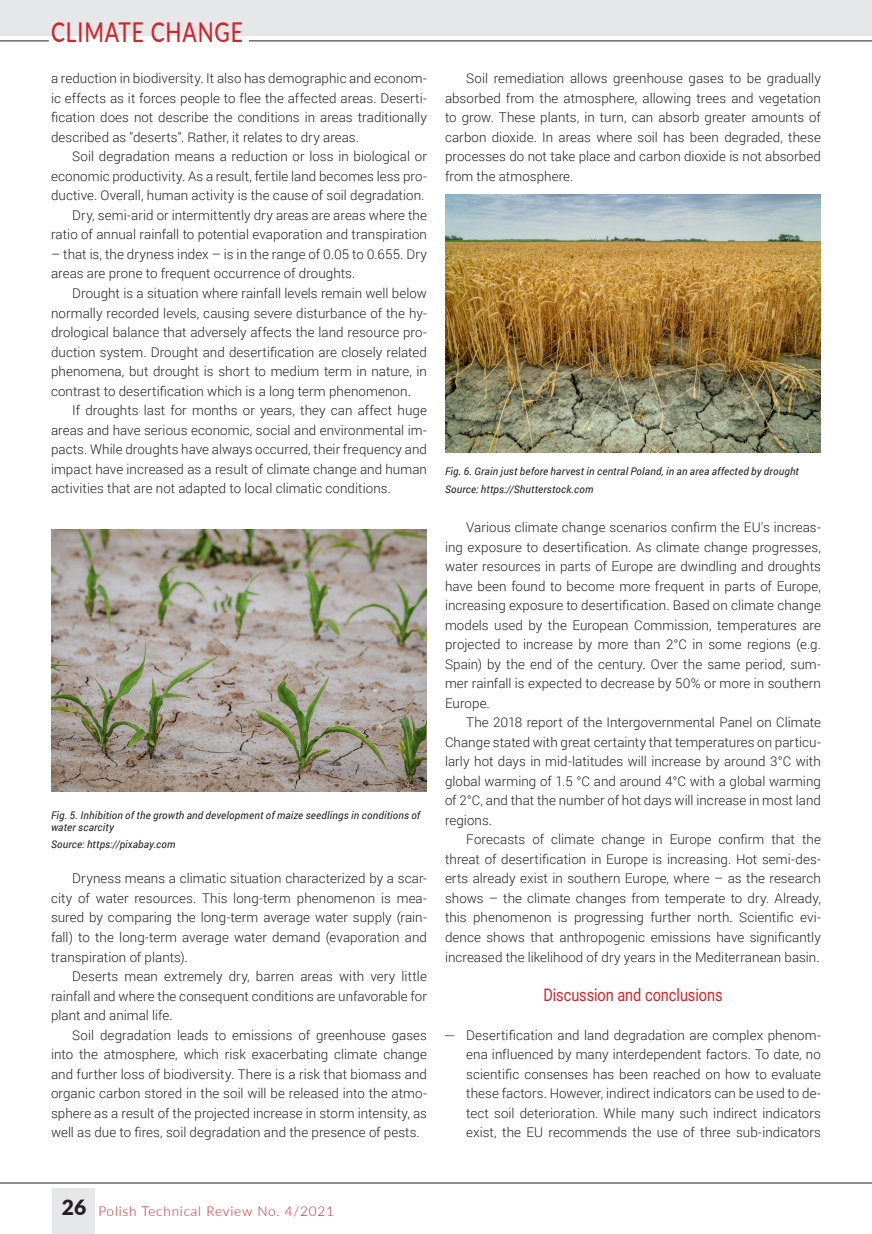
<style>
.page{position:relative;width:872px;height:1234px;background:#fff}
.page>*{position:absolute;margin:0;border:0;box-sizing:border-box;transform-origin:0 0}
.t1{font:500 27.3px "Lato";letter-spacing:.04em;color:#d1232a;scale:.77 1}
.SRODTYTOL{font:17.25px "Roboto";letter-spacing:-.005em;color:#d1232a;scale:.84 1}
.t2{font:300 13.5px "Lato";letter-spacing:.06em;color:#d1232a}
.Tekst_podstawowy_21{font:300 13.35px/19.5px "Roboto";letter-spacing:.005em;color:#231f20;text-align:justify}
.PODPIS_rysunku{font:italic 10.5px/12px "Roboto";letter-spacing:.02em;color:#231f20}
.s1{font-family:"Times New Roman";font-weight:400;font-size:18px}
.s2{font-weight:900;font-size:21px;color:#231f20}
</style>
<div class="page">
<div style="left:52px;top:1187px;width:42px;height:46px;background:#e6e7e9"></div>
<hr style="left:0;top:1182px;width:872px;height:1px;background:#231f20">
<hr style="left:0;top:40px;width:49px;height:1px;background:#231f20">
<hr style="left:249px;top:40px;width:623px;height:1px;background:#231f20">
<div style="left:0;top:0;width:872px;height:36px;background:#e6e7e9"></div>
<img style="left:51px;top:529px;width:376px;height:262px">
<img style="left:445px;top:194px;width:376px;height:258px">
<p class="t1" style="left:51px;top:12px;width:251px">CLIMATE CHANGE</p>
<p class="Tekst_podstawowy_21" style="left:51px;top:68px;width:377px">a reduction in biodiversity. It also has demographic and econom&shy;ic effects as it forces people to flee the affected areas. Deserti&shy;fication does not describe the conditions in areas traditionally described as "deserts". Rather, it relates to dry areas.</p>
<p class="Tekst_podstawowy_21" style="left:51px;top:146px;width:377px;text-indent:21px">Soil degradation means a reduction or loss in biological or economic productivity. As a result, fertile land becomes less pro&shy;ductive. Overall, human activity is the cause of soil degradation.</p>
<p class="Tekst_podstawowy_21" style="left:51px;top:205px;width:377px;text-align:right">Dry, semi-arid or intermittently dry areas are areas where the ratio of annual rainfall to potential evaporation and transpiration</p>
<p class="Tekst_podstawowy_21" style="left:51px;top:244px;width:377px">– that is, the dryness index – is in the range of 0.05 to 0.655. Dry areas are prone to frequent occurrence of droughts.</p>
<p class="Tekst_podstawowy_21" style="left:51px;top:283px;width:377px;text-indent:21px">Drought is a situation where rainfall levels remain well below normally recorded levels, causing severe disturbance of the hy&shy;drological balance that adversely affects the land resource pro&shy;duction system. Drought and desertification are closely related phenomena, but drought is short to medium term in nature, in contrast to desertification which is a long term phenomenon.</p>
<p class="Tekst_podstawowy_21" style="left:51px;top:400px;width:377px;text-indent:21px">If droughts last for months or years, they can affect huge areas and have serious economic, social and environmental im&shy;pacts. While droughts have always occurred, their frequency and impact have increased as a result of climate change and human activities that are not adapted to local climatic conditions.</p>
<p class="PODPIS_rysunku" style="left:51px;top:808px;width:371px">Fig. 5. Inhibition of the growth and development of maize seedlings in conditions of water scarcity</p>
<p class="PODPIS_rysunku" style="left:51px;top:838px;width:126px">Source: https://pixabay.com</p>
<p class="Tekst_podstawowy_21" style="left:51px;top:868px;width:377px;text-indent:21px">Dryness means a climatic situation characterized by a scar&shy;city of water resources. This long-term phenomenon is mea&shy;sured by comparing the long-term average water supply (rain&shy;fall) to the long-term average water demand (evaporation and transpiration of plants).</p>
<p class="Tekst_podstawowy_21" style="left:51px;top:965px;width:377px;text-indent:21px">Deserts mean extremely dry, barren areas with very little rainfall and where the consequent conditions are unfavorable for plant and animal life.</p>
<p class="Tekst_podstawowy_21" style="left:51px;top:1024px;width:377px;text-indent:21px">Soil degradation leads to emissions of greenhouse gases into the atmosphere, which risk exacerbating climate change and further loss of biodiversity. There is a risk that biomass and organic carbon stored in the soil will be released into the atmo&shy;sphere as a result of the projected increase in storm intensity, as well as due to fires, soil degradation and the presence of pests.</p>
<p class="Tekst_podstawowy_21" style="left:445px;top:68px;width:377px;text-indent:21px">Soil remediation allows greenhouse gases to be gradually absorbed from the atmosphere, allowing trees and vegetation to grow. These plants, in turn, can absorb greater amounts of carbon dioxide. In areas where soil has been degraded, these processes do not take place and carbon dioxide is not absorbed from the atmosphere.</p>
<p class="PODPIS_rysunku" style="left:445px;top:465px;width:355px">Fig. 6. Grain just before harvest in central Poland, in an area affected by drought</p>
<p class="PODPIS_rysunku" style="left:445px;top:482px;width:150px">Source: https://Shutterstock.com</p>
<p class="Tekst_podstawowy_21" style="left:445px;top:517px;width:377px;text-indent:21px">Various climate change scenarios confirm the EU's increas&shy;ing exposure to desertification. As climate change progresses, water resources in parts of Europe are dwindling and droughts have been found to become more frequent in parts of Europe, increasing exposure to desertification. Based on climate change models used by the European Commission, temperatures are projected to increase by more than 2°C in some regions (e.g.<br>Spain) by the end of the century. Over the same period, sum&shy;mer rainfall is expected to decrease by 50% or more in southern Europe.</p>
<p class="Tekst_podstawowy_21" style="left:445px;top:712px;width:377px;text-indent:21px">The 2018 report of the Intergovernmental Panel on Climate Change stated with great certainty that temperatures on particu&shy;larly hot days in mid-latitudes will increase by around 3°C with global warming of 1.5 °C and around 4°C with a global warming of 2°C, and that the number of hot days will increase in most land regions.</p>
<p class="Tekst_podstawowy_21" style="left:445px;top:829px;width:377px;text-indent:21px">Forecasts of climate change in Europe confirm that the threat of desertification in Europe is increasing. Hot semi-des&shy;erts already exist in southern Europe, where – as the research shows – the climate changes from temperate to dry. Already, this phenomenon is progressing further north. Scientific evi&shy;dence shows that anthropogenic emissions have significantly increased the likelihood of dry years in the Mediterranean basin.</p>
<p class="SRODTYTOL" style="left:543px;top:982px;width:215px">Discussion and conclusions</p>
<p class="Tekst_podstawowy_21" style="left:466px;top:1024px;width:356px;text-indent:-21px"><span class="s1">–</span> Desertification and land degradation are complex phenom&shy;ena influenced by many interdependent factors. To date, no scientific consenses has been reached on how to evaluate these factors. However, indirect indicators can be used to de&shy;tect soil deterioration. While many such indirect indicators exist, the EU recommends the use of three sub-indicators</p>
<p class="t2" style="left:62px;top:1201px;width:274px"><span class="s2">26</span> Polish Technical Review No. 4/2021</p>
</div>
